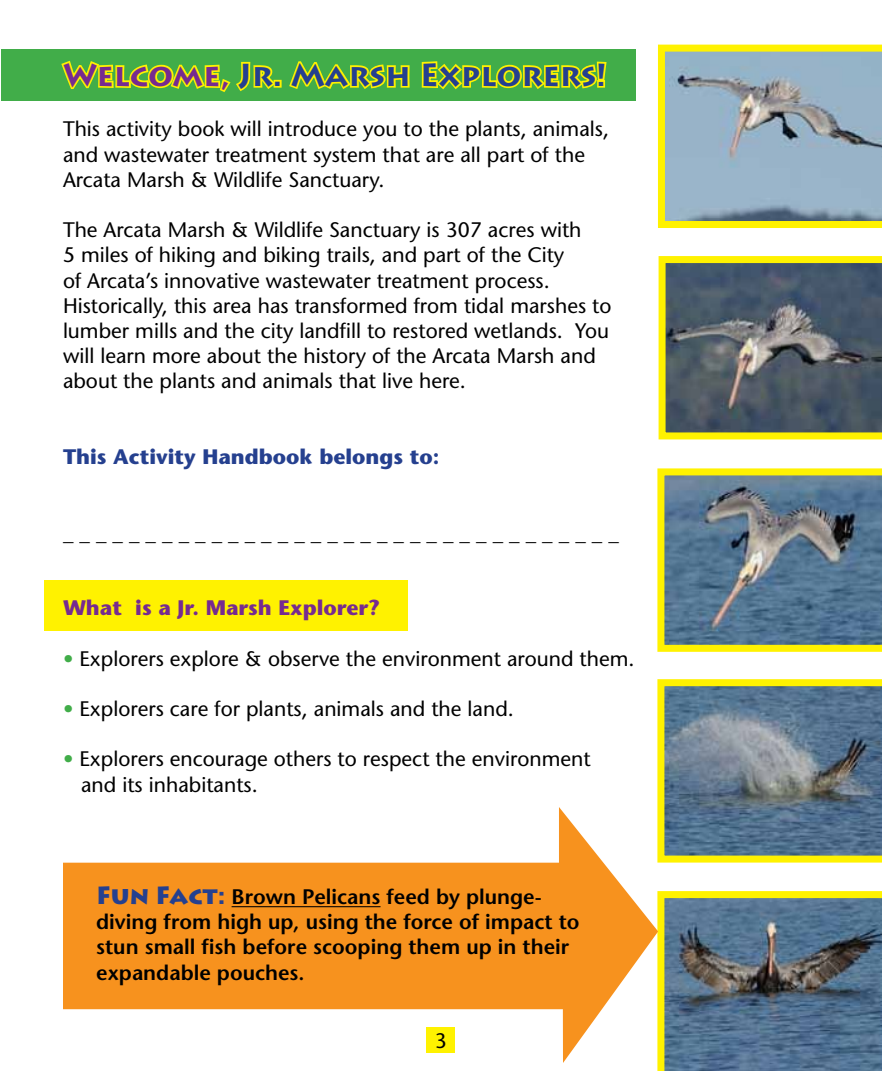
<style>
.page{position:relative;width:882px;height:1071px;background:#fff}
.page>*{position:absolute;margin:0;border:0;box-sizing:border-box;transform-origin:0 0}
.t1{font:700 31.5px "Lithos Pro";color:#25408f}
.t2{font:21px/25.2px "Stone Sans";color:#000}
.t3{font:600 21px/25.2px "Stone Sans";color:#000}
.t4{font:700 21px "Stone Sans";color:#25408f}
.t5{font:700 21px "Stone Sans";color:#762b90}
.s1{color:#762b90}
.s2{color:#41ad49}
.s3{font-family:"Lithos Pro";font-weight:900;font-size:24.5px;color:#25408f}
</style>
<div class="page">
<div style="left:44px;top:580px;width:364px;height:51px;background:#fff200"></div>
<div style="left:1px;top:49px;width:634px;height:52px;background:#41ad49"></div>
<svg style="left:61px;top:60px;width:217px;height:32px"></svg>
<div style="left:274px;top:80px;width:8px;height:8px;border:4px solid #fff200"></div>
<svg style="left:289px;top:61px;width:121px;height:28px"></svg>
<svg style="left:421px;top:61px;width:186px;height:29px"></svg>
<svg style="left:658px;top:45px;width:224px;height:183px"></svg>
<svg style="left:659px;top:256px;width:223px;height:183px"></svg>
<svg style="left:657px;top:468px;width:225px;height:184px"></svg>
<svg style="left:657px;top:679px;width:225px;height:184px"></svg>
<svg style="left:657px;top:891px;width:225px;height:180px"></svg>
<svg style="left:63px;top:807px;width:595px;height:256px;fill:#f7921e"></svg>
<hr style="left:232px;top:906px;width:149px;height:1px;background:#000">
<h1 class="t1" style="left:63px;top:56px;width:545px"><span class="s1">Welcome,</span> Jr. Marsh Explorers!</h1>
<p class="t2" style="left:63px;top:116px;width:548px">This activity book will introduce you to the plants, animals, and wastewater treatment system that are all part of the<br>Arcata Marsh &amp; Wildlife Sanctuary.</p>
<p class="t2" style="left:63px;top:217px;width:550px">The Arcata Marsh &amp; Wildlife Sanctuary is 307 acres with<br>5 miles of hiking and biking trails, and part of the City<br>of Arcata’s innovative wastewater treatment process.<br>Historically, this area has transformed from tidal marshes to lumber mills and the city landfill to restored wetlands. You will learn more about the history of the Arcata Marsh and about the plants and animals that live here.</p>
<p class="t4" style="left:63px;top:443px;width:378px">This Activity Handbook belongs to:</p>
<p class="t2" style="left:63px;top:519px;width:557px">_ _ _ _ _ _ _ _ _ _ _ _ _ _ _ _ _ _ _ _ _ _ _ _ _ _ _ _ _ _ _ _ _ _</p>
<p class="t5" style="left:63px;top:594px;width:319px">What is a Jr. Marsh Explorer?</p>
<p class="t2" style="left:63px;top:645px;width:573px"><span class="s2">•</span> Explorers explore &amp; observe the environment around them.</p>
<p class="t2" style="left:63px;top:696px;width:452px"><span class="s2">•</span> Explorers care for plants, animals and the land.</p>
<p class="t2" style="left:81px;top:746px;width:511px;text-indent:-18px"><span class="s2">•</span> Explorers encourage others to respect the environment and its inhabitants.</p>
<p class="t3" style="left:96px;top:884px;width:485px"><span class="s3">Fun Fact:</span> Brown Pelicans feed by plunge&shy;diving from high up, using the force of impact to stun small fish before scooping them up in their expandable pouches.</p>
<p class="t2" style="left:435px;top:1027px;width:14px">3</p>
</div>
